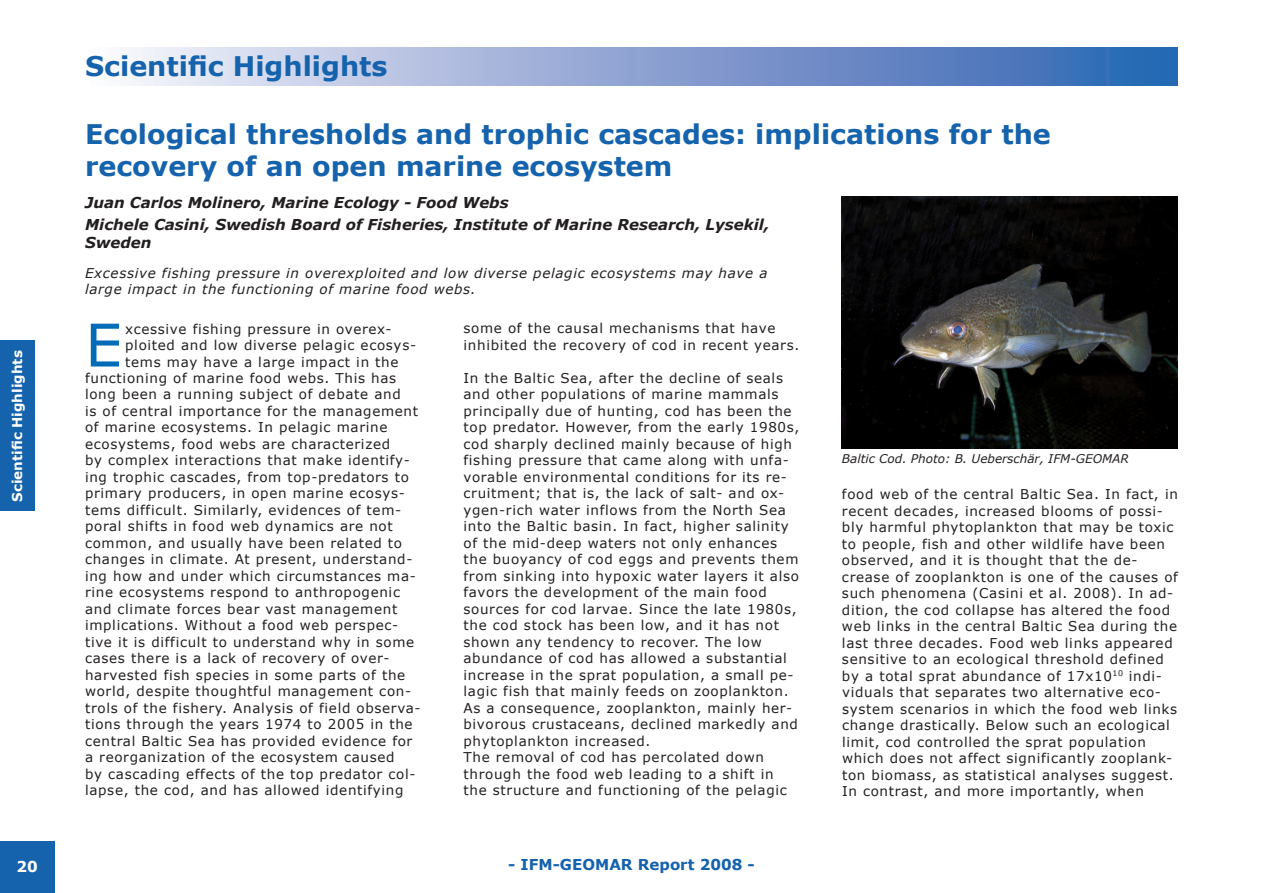
<style>
.page{position:relative;width:1263px;height:893px;background:#fff}
.page>*{position:absolute;margin:0;border:0;box-sizing:border-box;transform-origin:0 0}
.t1{font:58.95px "Verdana";color:#006cb7}
.t2{font:700 27px/32.4px "Verdana";color:#1562ad}
.t3{font:italic 700 15px/22.2px "Verdana";color:#231f20}
.t4{font:700 15px "Verdana";color:#1562ad}
.t5{font:700 15px "Verdana";color:#fff}
.t6{font:13.5px/16.5px "Verdana";letter-spacing:.05em;color:#231f20}
.t7{font:italic 13.5px/16.5px "Verdana";letter-spacing:.05em;color:#231f20}
.t8{font:700 13.5px "Verdana";color:#fff}
.t9{font:italic 12px "Verdana";color:#231f20}
</style>
<div class="page">
<div style="left:0;top:841px;width:54px;height:52px;background:#1562ad"></div>
<div style="left:85px;top:48px;width:1093px;height:37px;background:linear-gradient(to right,#faf3fa,#285daf)"></div>
<div style="left:0;top:340px;width:34px;height:170px;background:#1562ad"></div>
<img style="left:842px;top:197px;width:336px;height:252px">
<h2 class="t2" style="left:85px;top:49px;width:304px">Scientific Highlights</h2>
<p class="t8" style="left:9px;top:502px;width:153px;rotate:-90deg">Scientific Highlights</p>
<h2 class="t2" style="left:85px;top:117px;width:967px">Ecological thresholds and trophic cascades: implications for the recovery of an open marine ecosystem</h2>
<p class="t3" style="left:85px;top:191px;width:686px">Juan Carlos Molinero, Marine Ecology - Food Webs<br>Michele Casini, Swedish Board of Fisheries, Institute of Marine Research, Lysekil,</p>
<p class="t3" style="left:85px;top:231px;width:68px">Sweden</p>
<p class="t7" style="left:85px;top:264px;width:684px">Excessive fishing pressure in overexploited and low diverse pelagic ecosystems may have a large impact in the functioning of marine food webs.</p>
<h1 class="t1" style="left:85px;top:308px;width:39px">E</h1>
<p class="t6" style="left:125px;top:320px;width:268px">xcessive fishing pressure in overex-</p>
<p class="t6" style="left:125px;top:336px;width:292px">ploited and low diverse pelagic ecosys-</p>
<p class="t6" style="left:125px;top:353px;width:275px">tems may have a large impact in the</p>
<p class="t6" style="left:85px;top:369px;width:313px">functioning of marine food webs. This has</p>
<p class="t6" style="left:85px;top:386px;width:317px">long been a running subject of debate and</p>
<p class="t6" style="left:85px;top:402px;width:335px">is of central importance for the management</p>
<p class="t6" style="left:85px;top:419px;width:304px">of marine ecosystems. In pelagic marine</p>
<p class="t6" style="left:85px;top:435px;width:307px">ecosystems, food webs are characterized</p>
<p class="t6" style="left:85px;top:452px;width:326px">by complex interactions that make identify-</p>
<p class="t6" style="left:85px;top:468px;width:325px">ing trophic cascades, from top-predators to</p>
<p class="t6" style="left:85px;top:485px;width:321px">primary producers, in open marine ecosys-</p>
<p class="t6" style="left:85px;top:501px;width:318px">tems difficult. Similarly, evidences of tem-</p>
<p class="t6" style="left:85px;top:518px;width:309px">poral shifts in food web dynamics are not</p>
<p class="t6" style="left:85px;top:534px;width:319px">common, and usually have been related to</p>
<p class="t6" style="left:85px;top:551px;width:329px">changes in climate. At present, understand-</p>
<p class="t6" style="left:85px;top:567px;width:332px">ing how and under which circumstances ma-</p>
<p class="t6" style="left:85px;top:584px;width:316px">rine ecosystems respond to anthropogenic</p>
<p class="t6" style="left:85px;top:600px;width:314px">and climate forces bear vast management</p>
<p class="t6" style="left:85px;top:617px;width:315px">implications. Without a food web perspec-</p>
<p class="t6" style="left:85px;top:633px;width:331px">tive it is difficult to understand why in some</p>
<p class="t6" style="left:85px;top:650px;width:306px">cases there is a lack of recovery of over-</p>
<p class="t6" style="left:85px;top:666px;width:322px">harvested fish species in some parts of the</p>
<p class="t6" style="left:85px;top:683px;width:328px">world, despite thoughtful management con-</p>
<p class="t6" style="left:85px;top:699px;width:337px">trols of the fishery. Analysis of field observa-</p>
<p class="t6" style="left:85px;top:716px;width:329px">tions through the years 1974 to 2005 in the</p>
<p class="t6" style="left:85px;top:732px;width:329px">central Baltic Sea has provided evidence for</p>
<p class="t6" style="left:85px;top:749px;width:311px">a reorganization of the ecosystem caused</p>
<p class="t6" style="left:85px;top:765px;width:332px">by cascading effects of the top predator col-</p>
<p class="t6" style="left:85px;top:782px;width:320px">lapse, the cod, and has allowed identifying</p>
<p class="t6" style="left:463px;top:320px;width:337px">some of the causal mechanisms that have inhibited the recovery of cod in recent years.</p>
<p class="t6" style="left:463px;top:369px;width:337px">In the Baltic Sea, after the decline of seals and other populations of marine mammals principally due of hunting, cod has been the top predator. However, from the early 1980s, cod sharply declined mainly because of high fishing pressure that came along with unfa&shy;vorable environmental conditions for its re&shy;cruitment; that is, the lack of salt- and ox&shy;ygen-rich water inflows from the North Sea into the Baltic basin. In fact, higher salinity of the mid-deep waters not only enhances the buoyancy of cod eggs and prevents them from sinking into hypoxic water layers it also favors the development of the main food sources for cod larvae. Since the late 1980s, the cod stock has been low, and it has not shown any tendency to recover. The low abundance of cod has allowed a substantial increase in the sprat population, a small pe&shy;lagic fish that mainly feeds on zooplankton.<br>As a consequence, zooplankton, mainly her&shy;bivorous crustaceans, declined markedly and phytoplankton increased.<br>The removal of cod has percolated down through the food web leading to a shift in the structure and functioning of the pelagic</p>
<p class="t9" style="left:842px;top:451px;width:288px">Baltic Cod. Photo: B. Ueberschär, IFM-GEOMAR</p>
<p class="t6" style="left:842px;top:486px;width:337px">food web of the central Baltic Sea. In fact, in recent decades, increased blooms of possi&shy;bly harmful phytoplankton that may be toxic to people, fish and other wildlife have been observed, and it is thought that the de&shy;crease of zooplankton is one of the causes of such phenomena (Casini et al. 2008). In ad&shy;dition, the cod collapse has altered the food web links in the central Baltic Sea during the last three decades. Food web links appeared sensitive to an ecological threshold defined by a total sprat abundance of 17x10<sup>10</sup> indi&shy;viduals that separates two alternative eco&shy;system scenarios in which the food web links change drastically. Below such an ecological limit, cod controlled the sprat population which does not affect significantly zooplank&shy;ton biomass, as statistical analyses suggest.<br>In contrast, and more importantly, when</p>
<p class="t5" style="left:17px;top:857px;width:23px">20</p>
<p class="t4" style="left:508px;top:855px;width:248px">- IFM-GEOMAR Report 2008 -</p>
</div>
